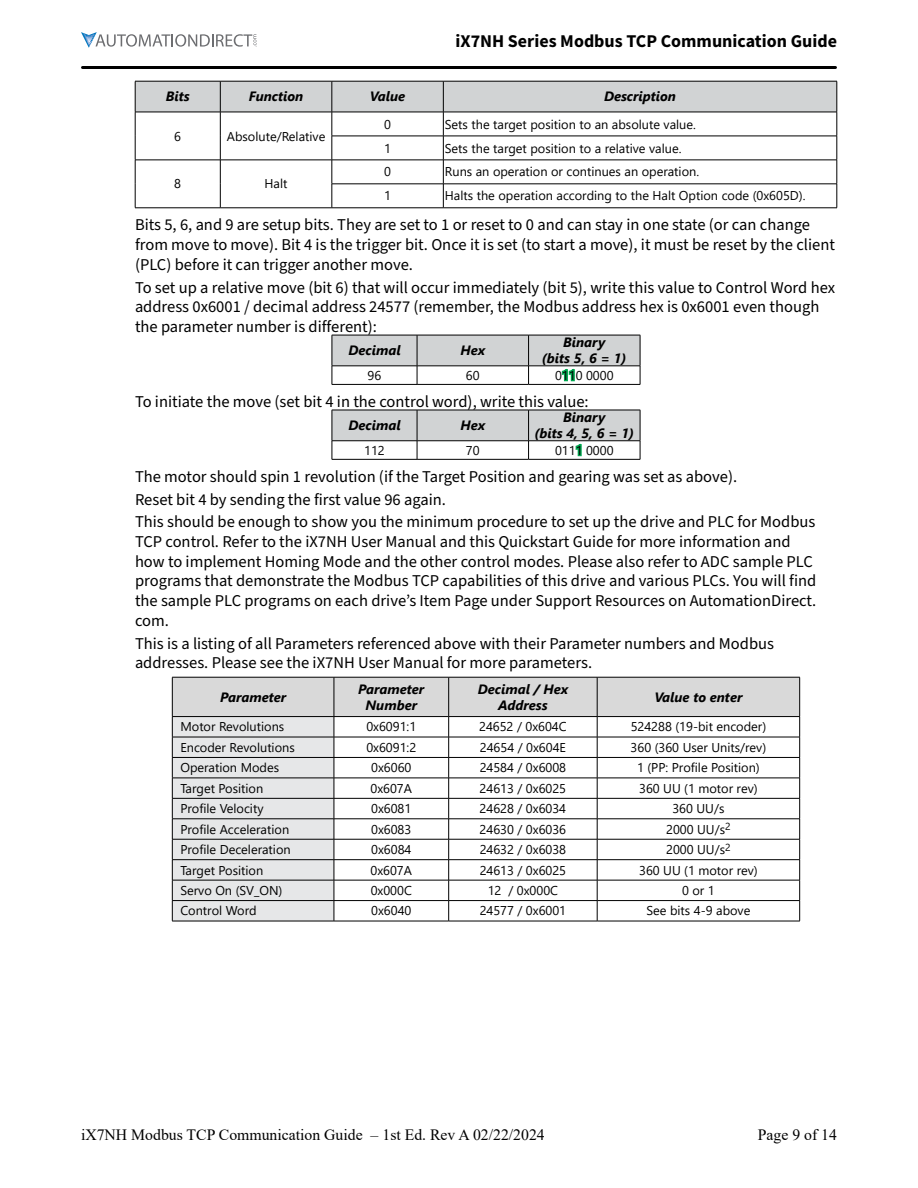
<style>
.page{position:relative;width:918px;height:1188px;background:#fff}
.page>*{position:absolute;margin:0;border:0;box-sizing:border-box;transform-origin:0 0}
.t1{font:700 18px "Source Sans Pro";color:#000}
.t2{font:16.5px/19.8px "Source Sans Pro";color:#000}
.t3{font:15.75px "Times New Roman";color:#000}
.t4{font:italic 700 13.5px/16.2px "Segoe UI";color:#000;text-align:center}
.t5{font:12.75px "Segoe UI";color:#000}
.s1{color:#00a750}
</style>
<div class="page">
<hr style="left:82px;top:66px;width:754px;height:3px;background:#000">
<svg style="left:81px;top:32px;width:176px;height:16px"></svg>
<hr style="left:135px;top:208px;width:85px;height:1px;background:#000">
<hr style="left:220px;top:208px;width:112px;height:1px;background:#000">
<hr style="left:332px;top:208px;width:111px;height:1px;background:#000">
<hr style="left:443px;top:208px;width:394px;height:1px;background:#000">
<svg style="left:135px;top:81px;width:703px;height:127px"></svg>
<hr style="left:332px;top:384px;width:85px;height:1px;background:#000">
<hr style="left:417px;top:384px;width:112px;height:1px;background:#000">
<hr style="left:529px;top:384px;width:111px;height:1px;background:#000">
<svg style="left:332px;top:335px;width:309px;height:49px"></svg>
<hr style="left:332px;top:459px;width:85px;height:1px;background:#000">
<hr style="left:417px;top:459px;width:112px;height:1px;background:#000">
<hr style="left:529px;top:459px;width:111px;height:1px;background:#000">
<svg style="left:332px;top:410px;width:309px;height:49px"></svg>
<svg style="left:172px;top:677px;width:628px;height:244px"></svg>
<hr style="left:172px;top:921px;width:162px;height:1px;background:#000">
<hr style="left:334px;top:921px;width:115px;height:1px;background:#000">
<hr style="left:449px;top:921px;width:148px;height:1px;background:#000">
<hr style="left:597px;top:921px;width:203px;height:1px;background:#000">
<p class="t1" style="left:456px;top:29px;width:383px">iX7NH Series Modbus TCP Communication Guide</p>
<p class="t4" style="left:166px;top:87px;width:26px">Bits</p>
<p class="t4" style="left:249px;top:87px;width:56px">Function</p>
<p class="t4" style="left:370px;top:87px;width:37px">Value</p>
<p class="t4" style="left:604px;top:87px;width:74px">Description</p>
<p class="t5" style="left:174px;top:124px;width:8px">6</p>
<p class="t5" style="left:227px;top:124px;width:100px">Absolute/Relative</p>
<p class="t5" style="left:384px;top:112px;width:8px">0</p>
<p class="t5" style="left:445px;top:112px;width:251px">Sets the target position to an absolute value.</p>
<p class="t5" style="left:384px;top:136px;width:8px">1</p>
<p class="t5" style="left:445px;top:136px;width:237px">Sets the target position to a relative value.</p>
<p class="t5" style="left:384px;top:160px;width:8px">0</p>
<p class="t5" style="left:445px;top:160px;width:254px">Runs an operation or continues an operation.</p>
<p class="t5" style="left:384px;top:184px;width:8px">1</p>
<p class="t5" style="left:445px;top:184px;width:361px">Halts the operation according to the Halt Option code (0x605D).</p>
<p class="t2" style="left:135px;top:216px;width:702px">Bits 5, 6, and 9 are setup bits. They are set to 1 or reset to 0 and can stay in one state (or can change from move to move). Bit 4 is the trigger bit. Once it is set (to start a move), it must be reset by the client (PLC) before it can trigger another move.</p>
<p class="t2" style="left:135px;top:278px;width:702px">To set up a relative move (bit 6) that will occur immediately (bit 5), write this value to Control Word hex address 0x6001 / decimal address 24577 (remember, the Modbus address hex is 0x6001 even though the parameter number is different):</p>
<p class="t4" style="left:348px;top:340px;width:54px">Decimal</p>
<p class="t4" style="left:460px;top:340px;width:26px">Hex</p>
<p class="t4" style="left:542px;top:332px;width:86px">Binary<br>(bits 5, 6 = 1)</p>
<p class="t5" style="left:368px;top:363px;width:15px">96</p>
<p class="t5" style="left:466px;top:363px;width:15px">60</p>
<p class="t5" style="left:555px;top:363px;width:60px">0<span class="s1">11</span>0 0000</p>
<p class="t2" style="left:135px;top:392px;width:455px">To initiate the move (set bit 4 in the control word), write this value:</p>
<p class="t4" style="left:348px;top:415px;width:54px">Decimal</p>
<p class="t4" style="left:460px;top:415px;width:26px">Hex</p>
<p class="t4" style="left:534px;top:407px;width:101px">Binary<br>(bits 4, 5, 6 = 1)</p>
<p class="t5" style="left:364px;top:438px;width:22px">112</p>
<p class="t5" style="left:466px;top:438px;width:15px">70</p>
<p class="t5" style="left:555px;top:438px;width:60px">011<span class="s1">1</span> 0000</p>
<p class="t2" style="left:135px;top:466px;width:682px;line-height:22.5px">The motor should spin 1 revolution (if the Target Position and gearing was set as above).<br>Reset bit 4 by sending the first value 96 again.<br>This should be enough to show you the minimum procedure to set up the drive and PLC for Modbus</p>
<p class="t2" style="left:135px;top:532px;width:683px">TCP control. Refer to the iX7NH User Manual and this Quickstart Guide for more information and how to implement Homing Mode and the other control modes. Please also refer to ADC sample PLC programs that demonstrate the Modbus TCP capabilities of this drive and various PLCs. You will find the sample PLC programs on each drive’s Item Page under Support Resources on AutomationDirect. com.</p>
<p class="t2" style="left:135px;top:634px;width:641px">This is a listing of all Parameters referenced above with their Parameter numbers and Modbus addresses. Please see the iX7NH User Manual for more parameters.</p>
<p class="t4" style="left:220px;top:687px;width:68px">Parameter</p>
<p class="t4" style="left:358px;top:679px;width:68px">Parameter<br>Number</p>
<p class="t4" style="left:478px;top:679px;width:92px">Decimal / Hex<br>Address</p>
<p class="t4" style="left:654px;top:687px;width:90px">Value to enter</p>
<p class="t5" style="left:180px;top:715px;width:105px">Motor Revolutions</p>
<p class="t5" style="left:366px;top:715px;width:51px">0x6091:1</p>
<p class="t5" style="left:479px;top:715px;width:89px">24652 / 0x604C</p>
<p class="t5" style="left:631px;top:715px;width:137px">524288 (19-bit encoder)</p>
<p class="t5" style="left:180px;top:735px;width:116px">Encoder Revolutions</p>
<p class="t5" style="left:366px;top:735px;width:51px">0x6091:2</p>
<p class="t5" style="left:480px;top:735px;width:88px">24654 / 0x604E</p>
<p class="t5" style="left:631px;top:735px;width:137px">360 (360 User Units/rev)</p>
<p class="t5" style="left:180px;top:756px;width:100px">Operation Modes</p>
<p class="t5" style="left:371px;top:756px;width:42px">0x6060</p>
<p class="t5" style="left:480px;top:756px;width:88px">24584 / 0x6008</p>
<p class="t5" style="left:637px;top:756px;width:124px">1 (PP: Profile Position)</p>
<p class="t5" style="left:180px;top:776px;width:84px">Target Position</p>
<p class="t5" style="left:371px;top:776px;width:43px">0x607A</p>
<p class="t5" style="left:480px;top:776px;width:88px">24613 / 0x6025</p>
<p class="t5" style="left:639px;top:776px;width:120px">360 UU (1 motor rev)</p>
<p class="t5" style="left:180px;top:797px;width:85px">Profile Velocity</p>
<p class="t5" style="left:371px;top:797px;width:42px">0x6081</p>
<p class="t5" style="left:480px;top:797px;width:88px">24628 / 0x6034</p>
<p class="t5" style="left:672px;top:797px;width:54px">360 UU/s</p>
<p class="t5" style="left:180px;top:817px;width:110px">Profile Acceleration</p>
<p class="t5" style="left:371px;top:817px;width:42px">0x6083</p>
<p class="t5" style="left:480px;top:817px;width:88px">24630 / 0x6036</p>
<p class="t5" style="left:666px;top:817px;width:66px">2000 UU/s<sup>2</sup></p>
<p class="t5" style="left:180px;top:838px;width:112px">Profile Deceleration</p>
<p class="t5" style="left:371px;top:838px;width:42px">0x6084</p>
<p class="t5" style="left:480px;top:838px;width:88px">24632 / 0x6038</p>
<p class="t5" style="left:666px;top:838px;width:66px">2000 UU/s<sup>2</sup></p>
<p class="t5" style="left:180px;top:858px;width:84px">Target Position</p>
<p class="t5" style="left:371px;top:858px;width:43px">0x607A</p>
<p class="t5" style="left:480px;top:858px;width:88px">24613 / 0x6025</p>
<p class="t5" style="left:639px;top:858px;width:120px">360 UU (1 motor rev)</p>
<p class="t5" style="left:180px;top:878px;width:104px">Servo On (SV_ON)</p>
<p class="t5" style="left:371px;top:878px;width:43px">0x000C</p>
<p class="t5" style="left:488px;top:878px;width:72px">12 / 0x000C</p>
<p class="t5" style="left:682px;top:878px;width:34px">0 or 1</p>
<p class="t5" style="left:180px;top:899px;width:78px">Control Word</p>
<p class="t5" style="left:371px;top:899px;width:42px">0x6040</p>
<p class="t5" style="left:480px;top:899px;width:88px">24577 / 0x6001</p>
<p class="t5" style="left:646px;top:899px;width:105px">See bits 4-9 above</p>
<p class="t5" style="left:174px;top:172px;width:8px">8</p>
<p class="t5" style="left:265px;top:172px;width:24px">Halt</p>
<p class="t3" style="left:81px;top:1124px;width:465px">iX7NH Modbus TCP Communication Guide – 1st Ed. Rev A 02/22/2024</p>
<p class="t3" style="left:758px;top:1124px;width:81px">Page 9 of 14</p>
</div>
